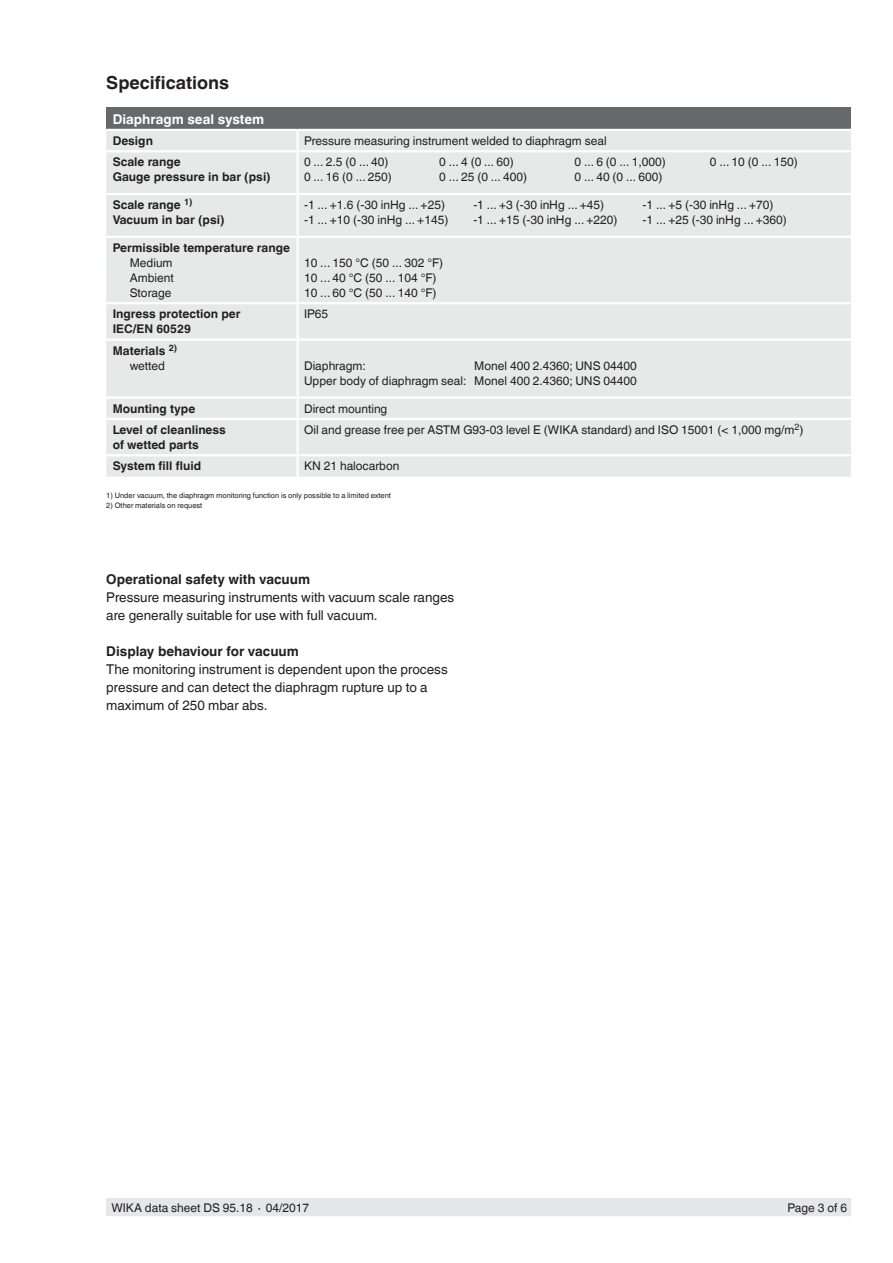
<style>
.page{position:relative;width:893px;height:1263px;background:#fff}
.page>*{position:absolute;margin:0;border:0;box-sizing:border-box;transform-origin:0 0}
.t1{font:700 18px "Helvetica World";color:#231f20}
.t2{font:13.5px/18px "Helvetica World";color:#231f20}
.t3{font:700 13.5px "Helvetica World";color:#231f20}
.t4{font:700 13.5px "Helvetica World";color:#fff}
.t5{font:12px/15px "Helvetica World";color:#231f20;text-align:justify}
.t6{font:700 12px/15px "Helvetica World";color:#231f20}
.t7{font:7.5px "Helvetica World";color:#231f20}
.s1{font-weight:400}
</style>
<div class="page">
<div style="left:106px;top:1198px;width:744px;height:18px;background:#e6e7e9"></div>
<div style="left:106px;top:107px;width:745px;height:23px;background:#666969"></div>
<div style="left:106px;top:131px;width:745px;height:346px;background:#e7e9e8"></div>
<hr style="left:106px;top:129px;width:192px;height:2px;background:#fff">
<hr style="left:298px;top:129px;width:553px;height:2px;background:#fff">
<svg style="left:297px;top:131px;width:2px;height:19px"></svg>
<hr style="left:106px;top:150px;width:192px;height:2px;background:#fff">
<hr style="left:298px;top:150px;width:553px;height:2px;background:#fff">
<hr style="left:297px;top:152px;width:2px;height:41px;background:#fff">
<hr style="left:106px;top:193px;width:192px;height:2px;background:#fff">
<hr style="left:298px;top:193px;width:553px;height:2px;background:#fff">
<hr style="left:297px;top:195px;width:2px;height:41px;background:#fff">
<hr style="left:106px;top:236px;width:192px;height:2px;background:#fff">
<hr style="left:298px;top:236px;width:553px;height:2px;background:#fff">
<hr style="left:297px;top:238px;width:2px;height:64px;background:#fff">
<hr style="left:106px;top:302px;width:192px;height:2px;background:#fff">
<hr style="left:298px;top:302px;width:553px;height:2px;background:#fff">
<hr style="left:297px;top:304px;width:2px;height:34px;background:#fff">
<hr style="left:106px;top:338px;width:192px;height:3px;background:#fff">
<hr style="left:298px;top:338px;width:553px;height:3px;background:#fff">
<hr style="left:297px;top:341px;width:2px;height:55px;background:#fff">
<hr style="left:106px;top:396px;width:192px;height:3px;background:#fff">
<hr style="left:298px;top:396px;width:553px;height:3px;background:#fff">
<svg style="left:297px;top:399px;width:2px;height:19px"></svg>
<hr style="left:106px;top:418px;width:192px;height:2px;background:#fff">
<hr style="left:298px;top:418px;width:553px;height:2px;background:#fff">
<hr style="left:297px;top:420px;width:2px;height:34px;background:#fff">
<hr style="left:106px;top:454px;width:192px;height:2px;background:#fff">
<hr style="left:298px;top:454px;width:553px;height:2px;background:#fff">
<hr style="left:297px;top:456px;width:2px;height:21px;background:#fff">
<h1 class="t1" style="left:106px;top:73px;width:124px">Specifications</h1>
<p class="t4" style="left:113px;top:111px;width:153px">Diaphragm seal system</p>
<p class="t6" style="left:113px;top:133px;width:42px">Design</p>
<p class="t5" style="left:304px;top:133px;width:304px">Pressure measuring instrument welded to diaphragm seal</p>
<p class="t6" style="left:113px;top:155px;width:160px">Scale range<br>Gauge pressure in bar (psi)</p>
<p class="t5" style="left:304px;top:155px;width:86px">0 ... 2.5 (0 ... 40)</p>
<p class="t5" style="left:439px;top:155px;width:76px">0 ... 4 (0 ... 60)</p>
<p class="t5" style="left:574px;top:155px;width:93px">0 ... 6 (0 ... 1,000)</p>
<p class="t5" style="left:710px;top:155px;width:89px">0 ... 10 (0 ... 150)</p>
<p class="t5" style="left:304px;top:170px;width:89px">0 ... 16 (0 ... 250)</p>
<p class="t5" style="left:439px;top:170px;width:89px">0 ... 25 (0 ... 400)</p>
<p class="t5" style="left:574px;top:170px;width:89px">0 ... 40 (0 ... 600)</p>
<p class="t6" style="left:113px;top:197px;width:113px">Scale range <sup>1)<br></sup>Vacuum in bar (psi)</p>
<p class="t5" style="left:304px;top:197px;width:142px">-1 ... +1.6 (-30 inHg ... +25)</p>
<p class="t5" style="left:473px;top:197px;width:132px">-1 ... +3 (-30 inHg ... +45)</p>
<p class="t5" style="left:643px;top:197px;width:132px">-1 ... +5 (-30 inHg ... +70)</p>
<p class="t5" style="left:304px;top:212px;width:146px">-1 ... +10 (-30 inHg ... +145)</p>
<p class="t5" style="left:473px;top:212px;width:146px">-1 ... +15 (-30 inHg ... +220)</p>
<p class="t5" style="left:643px;top:212px;width:146px">-1 ... +25 (-30 inHg ... +360)</p>
<p class="t6" style="left:113px;top:240px;width:179px">Permissible temperature range</p>
<p class="t5" style="left:130px;top:255px;width:45px">Medium Ambient Storage</p>
<p class="t5" style="left:304px;top:255px;width:141px;text-align:left">10 ... 150 °C (50 ... 302 °F)<br>10 ... 40 °C (50 ... 104 °F)<br>10 ... 60 °C (50 ... 140 °F)</p>
<p class="t6" style="left:113px;top:307px;width:129px">Ingress protection per<br>IEC/EN 60529</p>
<p class="t5" style="left:304px;top:307px;width:26px">IP65</p>
<p class="t6" style="left:113px;top:343px;width:66px;text-align:center">Materials <sup>2) </sup><span class="s1">wetted</span></p>
<p class="t5" style="left:304px;top:358px;width:334px;text-align:right">Monel 400 2.4360; UNS 04400<br>Upper body of diaphragm seal: Monel 400 2.4360; UNS 04400</p>
<p class="t5" style="left:304px;top:358px;width:63px">Diaphragm:</p>
<p class="t6" style="left:113px;top:401px;width:84px">Mounting type</p>
<p class="t5" style="left:304px;top:401px;width:85px">Direct mounting</p>
<p class="t6" style="left:113px;top:422px;width:115px">Level of cleanliness of wetted parts</p>
<p class="t5" style="left:304px;top:422px;width:501px">Oil and grease free per ASTM G93-03 level E (WIKA standard) and ISO 15001 (&lt; 1,000 mg/m<sup>2</sup>)</p>
<p class="t6" style="left:113px;top:459px;width:90px">System fill fluid</p>
<p class="t5" style="left:304px;top:459px;width:97px">KN 21 halocarbon</p>
<p class="t7" style="left:106px;top:491px;width:286px">1) Under vacuum, the diaphragm monitoring function is only possible to a limited extent</p>
<p class="t7" style="left:106px;top:501px;width:98px">2) Other materials on request</p>
<p class="t3" style="left:106px;top:571px;width:205px">Operational safety with vacuum</p>
<p class="t2" style="left:106px;top:588px;width:349px">Pressure measuring instruments with vacuum scale ranges are generally suitable for use with full vacuum.</p>
<p class="t3" style="left:106px;top:643px;width:194px">Display behaviour for vacuum</p>
<p class="t2" style="left:106px;top:660px;width:343px">The monitoring instrument is dependent upon the process pressure and can detect the diaphragm rupture up to a maximum of 250 mbar abs.</p>
<p class="t5" style="left:111px;top:1200px;width:199px">WIKA data sheet DS 95.18 ∙ 04/2017</p>
<p class="t5" style="left:788px;top:1200px;width:61px">Page 3 of 6</p>
</div>
